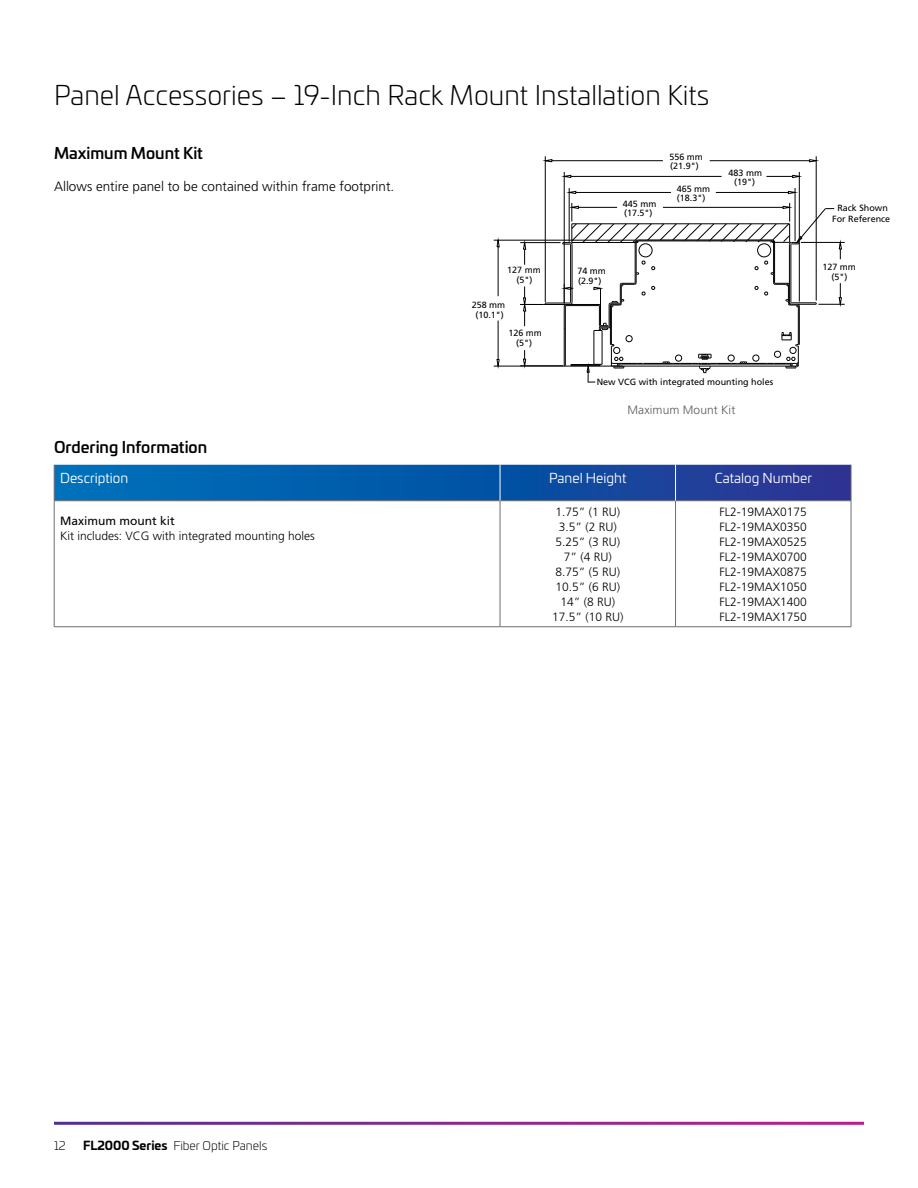
<style>
.page{position:relative;width:918px;height:1188px;background:#fff}
.page>*{position:absolute;margin:0;border:0;box-sizing:border-box;transform-origin:0 0}
.t1{font:300 27px "Univia Pro";color:#000}
.t2{font:500 15.75px "Univia Pro";color:#000}
.t3{font:300 13.5px "Frutiger LT Pro";color:#000}
.t4{font:13.5px "Univia Pro";color:#fff}
.t5{font:300 12px/15px "Frutiger LT Pro";color:#000;text-align:center}
.t6{font:300 12px "Univia Pro";color:#000}
.t7{font:12px "Frutiger LT Pro";color:#000}
.t8{font:300 12px "Frutiger LT Pro";letter-spacing:.005em;color:#58595b}
.t9{font:9px/9.6px "Frutiger";color:#000;text-align:center}
.s1{font-weight:700}
</style>
<div class="page">
<svg style="left:55px;top:465px;width:796px;height:35px;background:#0c53a6"></svg>
<hr style="left:54px;top:465px;width:1px;height:36px;background:#6d6e71">
<hr style="left:851px;top:465px;width:1px;height:36px;background:#6d6e71">
<hr style="left:54px;top:500px;width:446px;height:1px;background:#6d6e71">
<hr style="left:54px;top:501px;width:1px;height:126px;background:#6d6e71">
<hr style="left:500px;top:500px;width:176px;height:1px;background:#6d6e71">
<hr style="left:500px;top:501px;width:1px;height:126px;background:#6d6e71">
<hr style="left:676px;top:500px;width:175px;height:1px;background:#6d6e71">
<hr style="left:675px;top:501px;width:1px;height:126px;background:#6d6e71">
<hr style="left:851px;top:501px;width:1px;height:126px;background:#6d6e71">
<hr style="left:54px;top:626px;width:446px;height:1px;background:#6d6e71">
<hr style="left:500px;top:626px;width:176px;height:1px;background:#6d6e71">
<hr style="left:676px;top:626px;width:175px;height:1px;background:#6d6e71">
<hr style="left:500px;top:465px;width:1px;height:36px;background:#fff">
<hr style="left:675px;top:465px;width:1px;height:36px;background:#fff">
<hr style="left:816px;top:156px;width:1px;height:145px;background:#000">
<hr style="left:545px;top:156px;width:1px;height:146px;background:#000">
<hr style="left:710px;top:160px;width:106px;height:1px;background:#000">
<hr style="left:545px;top:160px;width:118px;height:1px;background:#000">
<svg style="left:809px;top:159px;width:10px;height:4px"></svg>
<svg style="left:542px;top:159px;width:11px;height:4px"></svg>
<hr style="left:799px;top:172px;width:1px;height:130px;background:#000">
<hr style="left:564px;top:172px;width:1px;height:131px;background:#000">
<hr style="left:766px;top:176px;width:33px;height:1px;background:#000">
<hr style="left:564px;top:176px;width:158px;height:1px;background:#000">
<svg style="left:792px;top:174px;width:10px;height:4px"></svg>
<svg style="left:561px;top:174px;width:11px;height:4px"></svg>
<hr style="left:795px;top:188px;width:1px;height:53px;background:#000">
<hr style="left:569px;top:188px;width:1px;height:54px;background:#000">
<hr style="left:716px;top:192px;width:79px;height:1px;background:#000">
<hr style="left:569px;top:192px;width:102px;height:1px;background:#000">
<svg style="left:788px;top:190px;width:12px;height:4px"></svg>
<svg style="left:566px;top:190px;width:11px;height:4px"></svg>
<svg style="left:493px;top:203px;width:352px;height:180px"></svg>
<h1 class="t1" style="left:54px;top:76px;width:657px">Panel Accessories – 19-Inch Rack Mount Installation Kits</h1>
<h2 class="t2" style="left:54px;top:141px;width:151px">Maximum Mount Kit</h2>
<p class="t3" style="left:54px;top:178px;width:342px">Allows entire panel to be contained within frame footprint.</p>
<p class="t9" style="left:623px;top:198px;width:35px;text-align:left">445 mm (17.5")</p>
<p class="t9" style="left:669px;top:152px;width:35px;text-align:left">556 mm (21.9")</p>
<p class="t9" style="left:677px;top:184px;width:35px;text-align:left">465 mm (18.3")</p>
<p class="t9" style="left:729px;top:168px;width:35px">483 mm</p>
<p class="t9" style="left:734px;top:177px;width:23px">(19")</p>
<p class="t9" style="left:832px;top:202px;width:60px;line-height:11.1px">Rack Shown<br>For Reference</p>
<p class="t9" style="left:507px;top:265px;width:35px">127 mm</p>
<p class="t9" style="left:472px;top:300px;width:35px">258 mm (10.1")</p>
<p class="t9" style="left:516px;top:275px;width:18px">(5")</p>
<p class="t9" style="left:508px;top:328px;width:35px">126 mm</p>
<p class="t9" style="left:516px;top:338px;width:18px">(5")</p>
<p class="t9" style="left:577px;top:266px;width:30px">74 mm</p>
<p class="t9" style="left:578px;top:276px;width:25px">(2.9")</p>
<p class="t9" style="left:822px;top:262px;width:35px">127 mm (5")</p>
<h2 class="t2" style="left:54px;top:435px;width:155px">Ordering Information</h2>
<p class="t9" style="left:597px;top:377px;width:178px">New VCG with integrated mounting holes</p>
<p class="t8" style="left:627px;top:403px;width:109px">Maximum Mount Kit</p>
<p class="t4" style="left:60px;top:468px;width:70px">Description</p>
<p class="t4" style="left:549px;top:468px;width:79px">Panel Height</p>
<p class="t4" style="left:715px;top:468px;width:99px">Catalog Number</p>
<p class="t7" style="left:60px;top:514px;width:116px">Maximum mount kit</p>
<p class="t5" style="left:60px;top:528px;width:256px">Kit includes: VCG with integrated mounting holes</p>
<p class="t5" style="left:552px;top:504px;width:73px">1.75” (1 RU)<br>3.5” (2 RU)<br>5.25” (3 RU)<br>7” (4 RU)<br>8.75” (5 RU)<br>10.5” (6 RU)<br>14” (8 RU)<br>17.5” (10 RU)</p>
<p class="t5" style="left:720px;top:504px;width:89px;text-align:justify">FL2-19MAX0175<br>FL2-19MAX0350<br>FL2-19MAX0525<br>FL2-19MAX0700<br>FL2-19MAX0875<br>FL2-19MAX1050<br>FL2-19MAX1400<br>FL2-19MAX1750</p>
<p class="t6" style="left:54px;top:1138px;width:13px">12</p>
<p class="t6" style="left:83px;top:1138px;width:186px"><span class="s1">FL2000 Series</span> Fiber Optic Panels</p>
</div>
